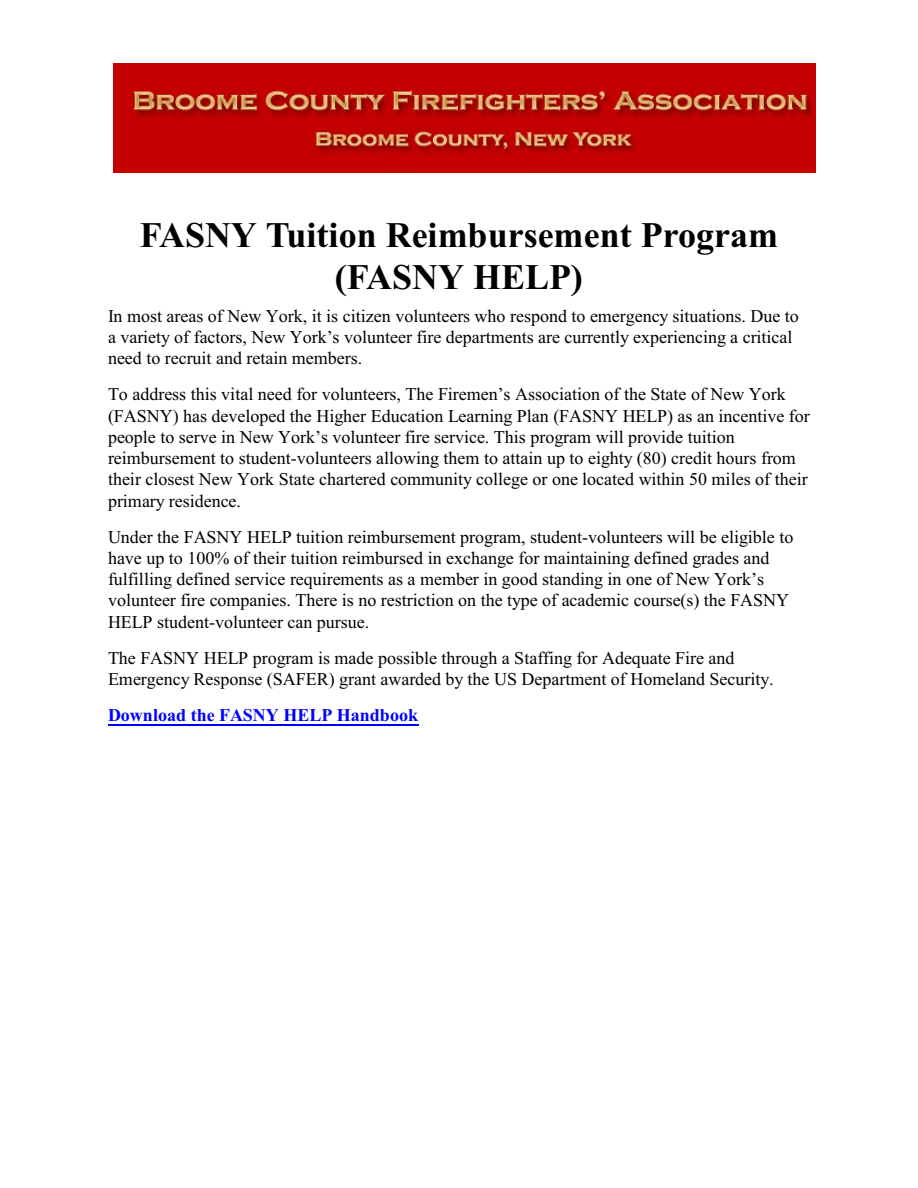
<style>
.page{position:relative;width:918px;height:1188px;background:#fff}
.page>*{position:absolute;margin:0;border:0;box-sizing:border-box;transform-origin:0 0}
.t1{font:700 36px/42.2px "Times New Roman";color:#000;text-align:center}
.t2{font:18px/21.3px "Times New Roman";color:#000}
.t3{font:700 18px "Times New Roman";color:#00f}
</style>
<div class="page">
<hr style="left:108px;top:724px;width:310px;height:1px;background:#00f">
<img style="left:113px;top:64px;width:702px;height:109px">
<h1 class="t1" style="left:140px;top:218px;width:640px">FASNY Tuition Reimbursement Program (FASNY HELP)</h1>
<p class="t2" style="left:108px;top:307px;width:692px">In most areas of New York, it is citizen volunteers who respond to emergency situations. Due to a variety of factors, New York’s volunteer fire departments are currently experiencing a critical need to recruit and retain members.</p>
<p class="t2" style="left:108px;top:385px;width:703px">To address this vital need for volunteers, The Firemen’s Association of the State of New York (FASNY) has developed the Higher Education Learning Plan (FASNY HELP) as an incentive for people to serve in New York’s volunteer fire service. This program will provide tuition reimbursement to student-volunteers allowing them to attain up to eighty (80) credit hours from their closest New York State chartered community college or one located within 50 miles of their primary residence.</p>
<p class="t2" style="left:108px;top:528px;width:687px">Under the FASNY HELP tuition reimbursement program, student-volunteers will be eligible to have up to 100% of their tuition reimbursed in exchange for maintaining defined grades and fulfilling defined service requirements as a member in good standing in one of New York’s volunteer fire companies. There is no restriction on the type of academic course(s) the FASNY HELP student-volunteer can pursue.</p>
<p class="t2" style="left:108px;top:649px;width:667px">The FASNY HELP program is made possible through a Staffing for Adequate Fire and<br>Emergency Response (SAFER) grant awarded by the US Department of Homeland Security.</p>
<p class="t3" style="left:108px;top:709px;width:312px">Download the FASNY HELP Handbook</p>
</div>
